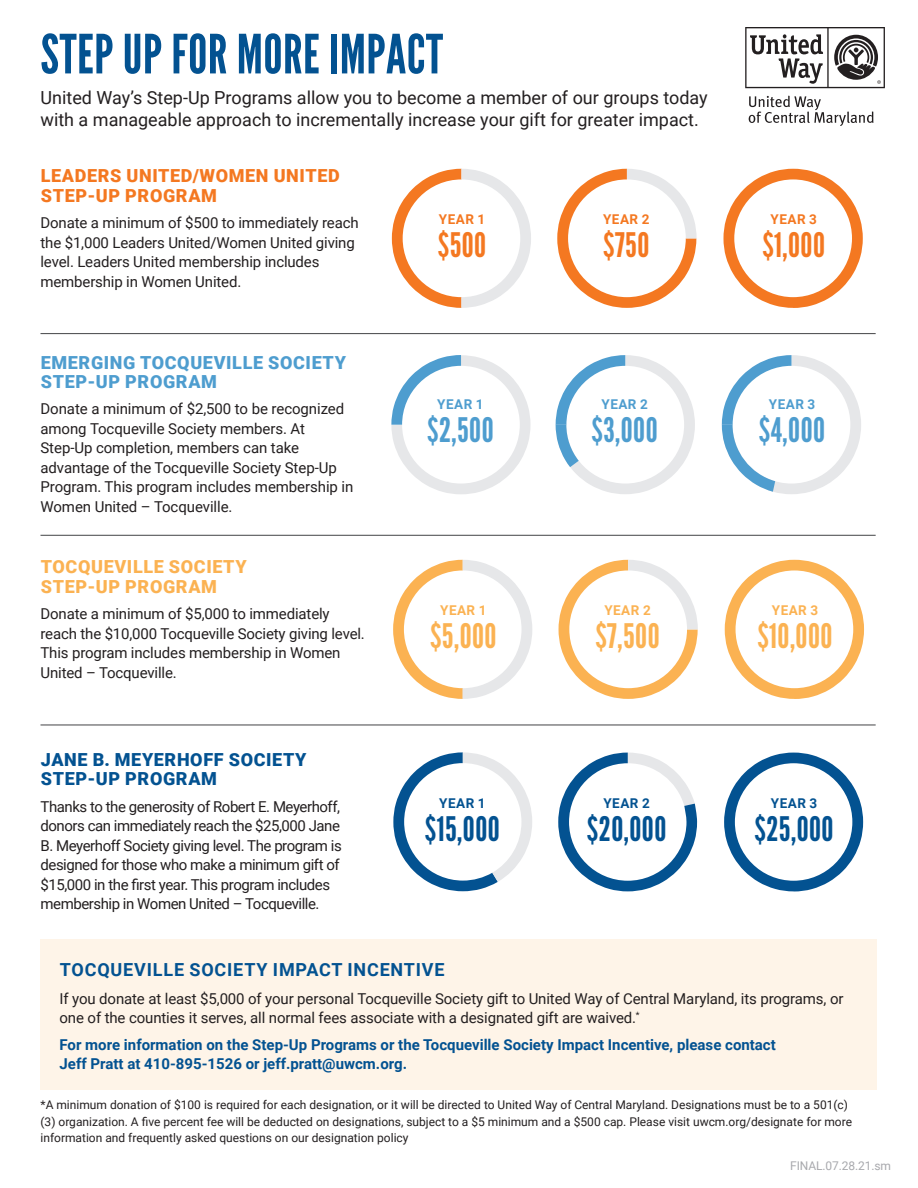
<style>
.page{position:relative;width:918px;height:1188px;background:#fff}
.page>*{position:absolute;margin:0;border:0;box-sizing:border-box;transform-origin:0 0}
.t1{font:54px "League Gothic";letter-spacing:.01em;color:#035291}
.t2{font:33.75px "League Gothic";letter-spacing:.015em;color:#035291}
.t3{font:33.75px "League Gothic";letter-spacing:.015em;color:#fbb252}
.t4{font:33.75px "League Gothic";letter-spacing:.015em;color:#4e9dcf}
.t5{font:33.75px "League Gothic";letter-spacing:.015em;color:#f47821}
.t6{font:18px/22.5px "Roboto";color:#231f20}
.t7{font:900 18px/19.5px "Roboto";letter-spacing:.035em;color:#4e9dcf}
.t8{font:900 18px/19.5px "Roboto";letter-spacing:.035em;color:#f47821}
.t9{font:900 18px/19.5px "Roboto";letter-spacing:.035em;color:#035291}
.t10{font:700 18px "Roboto";letter-spacing:.045em;color:#035291}
.t11{font:900 18px/19.5px "Roboto";letter-spacing:.035em;color:#fbb252}
.t12{font:15px/19.5px "Roboto";letter-spacing:-.01em;color:#231f20}
.t13{font:15px/19.5px "Roboto";letter-spacing:-.03em;color:#231f20}
.t14{font:700 15px/19.5px "Roboto";color:#035291}
.t15{font:700 13.5px "Roboto";letter-spacing:.035em;color:#035291}
.t16{font:700 13.5px "Roboto";letter-spacing:.035em;color:#fbb252}
.t17{font:700 13.5px "Roboto";letter-spacing:.035em;color:#4e9dcf}
.t18{font:700 13.5px "Roboto";letter-spacing:.035em;color:#f47821}
.t19{font:12px/16.5px "Roboto";color:#231f20}
.t20{font:12px "Roboto";letter-spacing:-.01em;color:#a8a9ad}
</style>
<div class="page">
<div style="left:40px;top:939px;width:838px;height:150px;background:#fef4e8"></div>
<hr style="left:40px;top:333px;width:836px;height:1px;background:#57585a">
<hr style="left:40px;top:535px;width:836px;height:1px;background:#57585a">
<svg style="left:724px;top:753px;width:139px;height:139px"></svg>
<svg style="left:393px;top:752px;width:139px;height:139px"></svg>
<svg style="left:558px;top:753px;width:139px;height:138px"></svg>
<svg style="left:725px;top:560px;width:139px;height:139px"></svg>
<svg style="left:393px;top:560px;width:139px;height:139px"></svg>
<svg style="left:559px;top:560px;width:139px;height:139px"></svg>
<svg style="left:391px;top:355px;width:140px;height:139px"></svg>
<svg style="left:722px;top:355px;width:139px;height:139px"></svg>
<svg style="left:556px;top:355px;width:139px;height:139px"></svg>
<hr style="left:40px;top:724px;width:836px;height:2px;background:#57585a">
<svg style="left:749px;top:96px;width:125px;height:30px"></svg>
<svg style="left:745px;top:27px;width:140px;height:61px"></svg>
<svg style="left:723px;top:169px;width:140px;height:139px"></svg>
<svg style="left:392px;top:169px;width:139px;height:139px"></svg>
<svg style="left:557px;top:169px;width:140px;height:139px"></svg>
<h1 class="t1" style="left:40px;top:22px;width:404px">STEP UP FOR MORE IMPACT</h1>
<p class="t6" style="left:40px;top:85px;width:669px">United Way’s Step-Up Programs allow you to become a member of our groups today with a manageable approach to incrementally increase your gift for greater impact.</p>
<p class="t8" style="left:41px;top:165px;width:300px">LEADERS UNITED/WOMEN UNITED<br>STEP-UP PROGRAM</p>
<p class="t12" style="left:40px;top:212px;width:320px">Donate a minimum of $500 to immediately reach the $1,000 Leaders United/Women United giving level. Leaders United membership includes membership in Women United.</p>
<p class="t18" style="left:439px;top:209px;width:48px">YEAR 1</p>
<h2 class="t5" style="left:438px;top:225px;width:50px">$500</h2>
<p class="t18" style="left:603px;top:209px;width:48px">YEAR 2</p>
<h2 class="t5" style="left:603px;top:225px;width:48px">$750</h2>
<p class="t18" style="left:771px;top:209px;width:48px">YEAR 3</p>
<h2 class="t5" style="left:762px;top:225px;width:64px">$1,000</h2>
<p class="t7" style="left:41px;top:352px;width:307px">EMERGING TOCQUEVILLE SOCIETY<br>STEP-UP PROGRAM</p>
<p class="t12" style="left:40px;top:399px;width:314px">Donate a minimum of $2,500 to be recognized among Tocqueville Society members. At Step-Up completion, members can take advantage of the Tocqueville Society Step-Up Program. This program includes membership in Women United – Tocqueville.</p>
<p class="t17" style="left:437px;top:395px;width:48px">YEAR 1</p>
<h2 class="t4" style="left:427px;top:410px;width:68px">$2,500</h2>
<p class="t17" style="left:602px;top:395px;width:48px">YEAR 2</p>
<h2 class="t4" style="left:592px;top:410px;width:68px">$3,000</h2>
<p class="t17" style="left:769px;top:395px;width:48px">YEAR 3</p>
<h2 class="t4" style="left:759px;top:410px;width:68px">$4,000</h2>
<p class="t11" style="left:41px;top:556px;width:207px">TOCQUEVILLE SOCIETY<br>STEP-UP PROGRAM</p>
<p class="t12" style="left:40px;top:603px;width:326px">Donate a minimum of $5,000 to immediately reach the $10,000 Tocqueville Society giving level.<br>This program includes membership in Women United – Tocqueville.</p>
<p class="t16" style="left:440px;top:600px;width:48px">YEAR 1</p>
<h2 class="t3" style="left:430px;top:616px;width:68px">$5,000</h2>
<p class="t16" style="left:604px;top:600px;width:48px">YEAR 2</p>
<h2 class="t3" style="left:595px;top:616px;width:66px">$7,500</h2>
<p class="t16" style="left:772px;top:600px;width:48px">YEAR 3</p>
<h2 class="t3" style="left:757px;top:616px;width:77px">$10,000</h2>
<p class="t9" style="left:41px;top:749px;width:267px">JANE B. MEYERHOFF SOCIETY<br>STEP-UP PROGRAM</p>
<p class="t13" style="left:40px;top:796px;width:303px">Thanks to the generosity of Robert E. Meyerhoff, donors can immediately reach the $25,000 Jane B. Meyerhoff Society giving level. The program is designed for those who make a minimum gift of $15,000 in the first year. This program includes membership in Women United – Tocqueville.</p>
<p class="t15" style="left:439px;top:794px;width:48px">YEAR 1</p>
<h2 class="t2" style="left:425px;top:809px;width:76px">$15,000</h2>
<p class="t15" style="left:604px;top:794px;width:48px">YEAR 2</p>
<h2 class="t2" style="left:587px;top:809px;width:81px">$20,000</h2>
<p class="t15" style="left:771px;top:794px;width:48px">YEAR 3</p>
<h2 class="t2" style="left:754px;top:809px;width:81px">$25,000</h2>
<p class="t10" style="left:60px;top:957px;width:386px">TOCQUEVILLE SOCIETY IMPACT INCENTIVE</p>
<p class="t12" style="left:60px;top:988px;width:785px">If you donate at least $5,000 of your personal Tocqueville Society gift to United Way of Central Maryland, its programs, or one of the counties it serves, all normal fees associate with a designated gift are waived.<sup>*</sup></p>
<p class="t14" style="left:60px;top:1034px;width:718px">For more information on the Step-Up Programs or the Tocqueville Society Impact Incentive, please contact<br>Jeff Pratt at 410-895-1526 or jeff.pratt@uwcm.org.</p>
<p class="t19" style="left:40px;top:1096px;width:813px">*A minimum donation of $100 is required for each designation, or it will be directed to United Way of Central Maryland. Designations must be to a 501(c) (3) organization. A five percent fee will be deducted on designations, subject to a $5 minimum and a $500 cap. Please visit uwcm.org/designate for more information and frequently asked questions on our designation policy</p>
<p class="t20" style="left:790px;top:1157px;width:102px">FINAL.07.28.21.sm</p>
</div>
